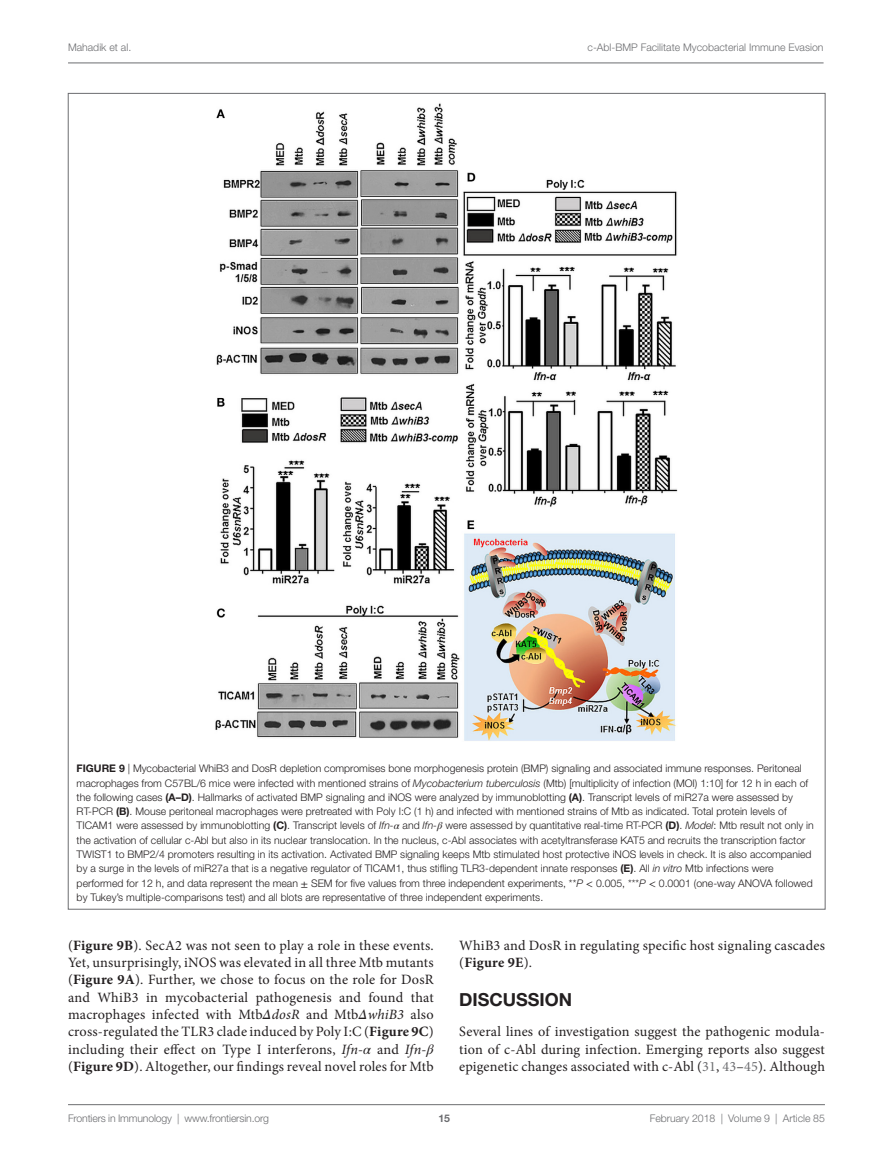
<style>
.page{position:relative;width:893px;height:1170px;background:#fff}
.page>*{position:absolute;margin:0;border:0;box-sizing:border-box;transform-origin:0 0}
.t1{font:700 18px "Helvetica Neue LT Std";color:#231f20}
.t2{font:14.25px/17.2px "Minion Pro";letter-spacing:.01em;color:#231f20;text-align:justify}
.t3{font:300 10.5px/14.2px "Helvetica Neue LT Std";color:#231f20}
.t4{font:300 10.5px "Helvetica Neue LT Std";color:#6c6d70}
.t5{font:700 10.5px "Helvetica Neue LT Std";color:#6c6d70}
.s1{font-weight:700}
.s2{font-style:italic}
.s3{font-family:"STIX General";font-weight:400;font-style:italic}
.s4{font-family:"STIX General";font-weight:400}
.s5{font-family:"STIX General";font-style:italic}
.s6{color:#6c6d70}
</style>
<div class="page">
<img style="left:215px;top:103px;width:463px;height:638px">
<hr style="left:68px;top:1104px;width:757px;height:1px;background:#6c6d70">
<hr style="left:68px;top:63px;width:755px;height:1px;background:#6c6d70">
<p class="t4" style="left:68px;top:41px;width:65px">Mahadik et al.</p>
<p class="t4" style="left:588px;top:41px;width:237px">c-Abl-BMP Facilitate Mycobacterial Immune Evasion</p>
<p class="t3" style="left:77px;top:761px;width:738px"><span class="s1">FIGURE 9</span> | Mycobacterial WhiB3 and DosR depletion compromises bone morphogenesis protein (BMP) signaling and associated immune responses. Peritoneal macrophages from C57BL/6 mice were infected with mentioned strains of <span class="s2">Mycobacterium tuberculosis</span> (Mtb) [multiplicity of infection (MOI) 1:10] for 12 h in each of the following cases <span class="s1">(A–D)</span>. Hallmarks of activated BMP signaling and iNOS were analyzed by immunoblotting <span class="s1">(A)</span>. Transcript levels of miR27a were assessed by RT-PCR <span class="s1">(B)</span>. Mouse peritoneal macrophages were pretreated with Poly I:C (1 h) and infected with mentioned strains of Mtb as indicated. Total protein levels of TICAM1 were assessed by immunoblotting <span class="s1">(C)</span>. Transcript levels of <span class="s2">Ifn-</span><span class="s3">α</span> and <span class="s2">Ifn-</span><span class="s3">β</span> were assessed by quantitative real-time RT-PCR <span class="s1">(D)</span>. <span class="s2">Model</span>: Mtb result not only in the activation of cellular c-Abl but also in its nuclear translocation. In the nucleus, c-Abl associates with acetyltransferase KAT5 and recruits the transcription factor TWIST1 to BMP2/4 promoters resulting in its activation. Activated BMP signaling keeps Mtb stimulated host protective iNOS levels in check. It is also accompanied by a surge in the levels of miR27a that is a negative regulator of TICAM1, thus stifling TLR3-dependent innate responses <span class="s1">(E)</span>. All <span class="s2">in vitro</span> Mtb infections were performed for 12 h, and data represent the mean <span class="s4">±</span> SEM for five values from three independent experiments, **<span class="s2">P</span> <span class="s4">&lt;</span> 0.005, ***<span class="s2">P</span> <span class="s4">&lt;</span> 0.0001 (one-way ANOVA followed by Tukey’s multiple-comparisons test) and all blots are representative of three independent experiments.</p>
<p class="t2" style="left:68px;top:936px;width:367px">(<span class="s1">Figure 9B</span>). SecA2 was not seen to play a role in these events.<br>Yet, unsurprisingly, iNOS was elevated in all three Mtb mutants (<span class="s1">Figure 9A</span>). Further, we chose to focus on the role for DosR and WhiB3 in mycobacterial pathogenesis and found that macrophages infected with Mtb<span class="s5">Δ</span><span class="s2">dosR</span> and Mtb<span class="s5">Δ</span><span class="s2">whiB3</span> also cross-regulated the TLR3 clade induced by Poly I:C (<span class="s1">Figure 9C</span>) including their effect on Type I interferons, <span class="s2">Ifn-</span><span class="s5">α</span> and <span class="s2">Ifn-</span><span class="s5">β </span>(<span class="s1">Figure 9D</span>). Altogether, our findings reveal novel roles for Mtb</p>
<h2 class="t2" style="left:459px;top:936px;width:367px">WhiB3 and DosR in regulating specific host signaling cascades (<span class="s1">Figure 9E</span>).</h2>
<h1 class="t1" style="left:459px;top:988px;width:112px">DISCUSSION</h1>
<h2 class="t2" style="left:459px;top:1023px;width:367px">Several lines of investigation suggest the pathogenic modula&shy;tion of c-Abl during infection. Emerging reports also suggest epigenetic changes associated with c-Abl (<span class="s6">31</span>, <span class="s6">43</span>–<span class="s6">45</span>). Although</h2>
<p class="t4" style="left:68px;top:1111px;width:203px">Frontiers in Immunology | www.frontiersin.org</p>
<p class="t4" style="left:650px;top:1111px;width:177px">February 2018 | Volume 9 | Article 85</p>
<p class="t5" style="left:439px;top:1111px;width:13px">15</p>
</div>
